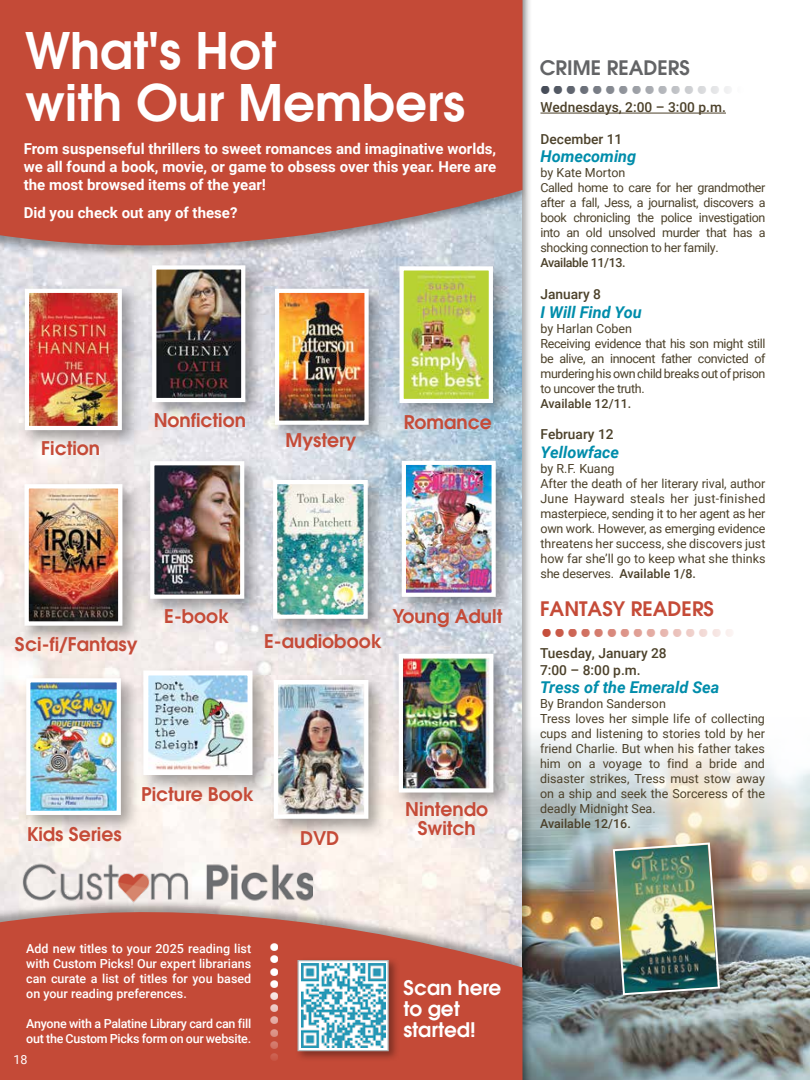
<style>
.page{position:relative;width:810px;height:1080px;background:#fff}
.page>*{position:absolute;margin:0;border:0;box-sizing:border-box;transform-origin:0 0}
.t1{font:600 50px/52.5px "ITC Avant Garde Pro";color:#fff}
.t2{font:700 41.88px "Futura BT";color:#444a56}
.t3{font:700 41.88px "Futura BT";color:#c54b38}
.t4{font:700 39px "Futura BT";color:#fff}
.t5{font:600 20px/21.2px "ITC Avant Garde Pro";color:#fff}
.t6{font:600 20px "Avant Garde";color:#c54b38}
.t7{font:600 20px "Avant Garde";color:#636466}
.t8{font:600 18.75px/18.8px "ITC Avant Garde Pro";color:#c54b38;text-align:center}
.t9{font:italic 700 16.25px "Roboto";color:#008dab}
.t10{font:700 15px/18px "Roboto";color:#fff;text-align:justify}
.t11{font:500 13.75px/16.5px "Roboto";color:#4c412a}
.t12{font:12.5px/15px "Roboto";letter-spacing:-.01em;color:#4c412a}
.t13{font:12.5px/15px "Roboto";letter-spacing:-.03em;color:#4c412a}
.t14{font:500 12.5px/15px "Roboto";letter-spacing:-.02em;color:#fff;text-align:justify}
.t15{font:500 12.5px "Roboto";color:#4c412a}
.t16{font:500 12.5px "Roboto";letter-spacing:-.03em;color:#4c412a}
.t17{font:12.5px "Roboto";color:#fff}
.s1{font-weight:500}
</style>
<div class="page">
<img style="left:532px;top:735px;width:278px;height:345px">
<img style="left:0;top:318px;width:521px;height:521px">
<svg style="left:0;top:0;width:522px;height:318px;background:#c55f50"></svg>
<svg style="left:0;top:839px;width:522px;height:241px;background:#d0796b"></svg>
<hr style="left:540px;top:113px;width:186px;height:1px;background:#4c412a">
<div style="left:611px;top:840px;width:119px;height:165px;background:#000;opacity:.25"></div>
<img style="left:612px;top:841px;width:109px;height:155px">
<div style="left:145px;top:456px;width:118px;height:162px;background:#000;opacity:.35"></div>
<img style="left:148px;top:459px;width:98px;height:142px">
<div style="left:21px;top:673px;width:119px;height:161px;background:#000;opacity:.35"></div>
<img style="left:24px;top:676px;width:99px;height:141px">
<div style="left:268px;top:475px;width:119px;height:163px;background:#000;opacity:.35"></div>
<img style="left:271px;top:478px;width:99px;height:143px">
<div style="left:396px;top:455px;width:119px;height:161px;background:#000;opacity:.35"></div>
<img style="left:400px;top:459px;width:98px;height:140px">
<div style="left:19px;top:479px;width:123px;height:167px;background:#000;opacity:.35"></div>
<img style="left:22px;top:482px;width:103px;height:146px">
<div style="left:20px;top:283px;width:121px;height:166px;background:#000;opacity:.35"></div>
<img style="left:23px;top:287px;width:101px;height:145px">
<div style="left:147px;top:260px;width:117px;height:161px;background:#000;opacity:.35"></div>
<img style="left:150px;top:263px;width:97px;height:141px">
<div style="left:270px;top:283px;width:118px;height:161px;background:#000;opacity:.35"></div>
<img style="left:273px;top:287px;width:98px;height:140px">
<div style="left:137px;top:664px;width:138px;height:134px;background:#000;opacity:.35"></div>
<img style="left:141px;top:668px;width:114px;height:109px">
<div style="left:394px;top:261px;width:118px;height:161px;background:#000;opacity:.35"></div>
<img style="left:397px;top:264px;width:98px;height:141px">
<div style="left:295px;top:957px;width:104px;height:105px;background:#000;opacity:.35"></div>
<svg style="left:300px;top:962px;width:87px;height:87px"></svg>
<img style="left:301px;top:963px;width:84px;height:84px">
<div style="left:298px;top:960px;width:91px;height:91px;border:1px solid #b1b4b6"></div>
<img style="left:15px;top:852px;width:298px;height:51px">
<div style="left:268px;top:675px;width:120px;height:163px;background:#000;opacity:.35"></div>
<img style="left:272px;top:678px;width:99px;height:143px">
<div style="left:393px;top:648px;width:120px;height:164px;background:#000;opacity:.35"></div>
<img style="left:397px;top:652px;width:99px;height:143px">
<h1 class="t1" style="left:25px;top:23px;width:441px">What's Hot<br>with Our Members</h1>
<p class="t10" style="left:24px;top:140px;width:474px">From suspenseful thrillers to sweet romances and imaginative worlds, we all found a book, movie, or game to obsess over this year. Here are the most browsed items of the year!</p>
<p class="t10" style="left:24px;top:204px;width:215px">Did you check out any of these?</p>
<h3 class="t8" style="left:41px;top:439px;width:60px">Fiction</h3>
<h3 class="t8" style="left:154px;top:411px;width:94px">Nonfiction</h3>
<h3 class="t8" style="left:286px;top:430px;width:72px">Mystery</h3>
<h3 class="t8" style="left:404px;top:412px;width:90px">Romance</h3>
<h3 class="t8" style="left:15px;top:635px;width:124px">Sci-fi/Fantasy</h3>
<h3 class="t8" style="left:164px;top:606px;width:66px">E-book</h3>
<h3 class="t8" style="left:264px;top:632px;width:119px">E-audiobook</h3>
<h3 class="t8" style="left:393px;top:606px;width:111px">Young Adult</h3>
<h3 class="t8" style="left:27px;top:825px;width:96px">Kids Series</h3>
<h3 class="t8" style="left:141px;top:785px;width:114px">Picture Book</h3>
<h3 class="t8" style="left:300px;top:829px;width:41px">DVD</h3>
<h3 class="t8" style="left:405px;top:800px;width:84px">Nintendo<br>Switch</h3>
<h3 class="t7" style="left:540px;top:54px;width:151px">CRIME READERS</h3>
<h2 class="t2" style="left:538px;top:53px;width:211px">................</h2>
<p class="t11" style="left:540px;top:98px;width:187px">Wednesdays, 2:00 – 3:00 p.m.</p>
<p class="t11" style="left:540px;top:130px;width:83px">December 11</p>
<h3 class="t9" style="left:540px;top:145px;width:97px">Homecoming</h3>
<p class="t13" style="left:540px;top:165px;width:227px">by Kate Morton<br>Called home to care for her grandmother after a fall, Jess, a journalist, discovers a book chronicling the police investigation into an old unsolved murder that has a shocking connection to her family.</p>
<p class="t16" style="left:540px;top:254px;width:87px">Available 11/13.</p>
<p class="t11" style="left:540px;top:285px;width:62px">January 8</p>
<h3 class="t9" style="left:540px;top:300px;width:103px">I Will Find You</h3>
<p class="t13" style="left:540px;top:320px;width:227px">by Harlan Coben<br>Receiving evidence that his son might still be alive, an innocent father convicted of murdering his own child breaks out of prison to uncover the truth.</p>
<p class="t15" style="left:540px;top:394px;width:92px">Available 12/11.</p>
<p class="t11" style="left:540px;top:425px;width:75px">February 12</p>
<h3 class="t9" style="left:540px;top:441px;width:80px">Yellowface</h3>
<p class="t12" style="left:540px;top:460px;width:227px">by R.F. Kuang<br>After the death of her literary rival, author June Hayward steals her just-finished masterpiece, sending it to her agent as her own work. However, as emerging evidence threatens her success, she discovers just how far she’ll go to keep what she thinks she deserves. <span class="s1">Available 1/8.</span></p>
<h3 class="t6" style="left:540px;top:595px;width:176px">FANTASY READERS</h3>
<h2 class="t3" style="left:540px;top:597px;width:198px">...............</h2>
<p class="t11" style="left:540px;top:645px;width:128px">Tuesday, January 28<br>7:00 – 8:00 p.m.</p>
<h3 class="t9" style="left:540px;top:676px;width:181px">Tress of the Emerald Sea</h3>
<p class="t12" style="left:540px;top:696px;width:227px">By Brandon Sanderson<br>Tress loves her simple life of collecting cups and listening to stories told by her friend Charlie. But when his father takes him on a voyage to find a bride and disaster strikes, Tress must stow away on a ship and seek the Sorceress of the deadly Midnight Sea.</p>
<p class="t15" style="left:540px;top:815px;width:92px">Available 12/16.</p>
<p class="t14" style="left:26px;top:941px;width:227px">Add new titles to your 2025 reading list with Custom Picks! Our expert librarians can curate a list of titles for you based on your reading preferences.</p>
<p class="t14" style="left:26px;top:1016px;width:226px">Anyone with a Palatine Library card can fill out the Custom Picks form on our website.</p>
<p class="t17" style="left:14px;top:1051px;width:16px">18</p>
<h3 class="t4" style="left:308px;top:941px;width:123px;rotate:90deg">..........</h3>
<h3 class="t5" style="left:403px;top:977px;width:99px">Scan here to get started!</h3>
</div>
